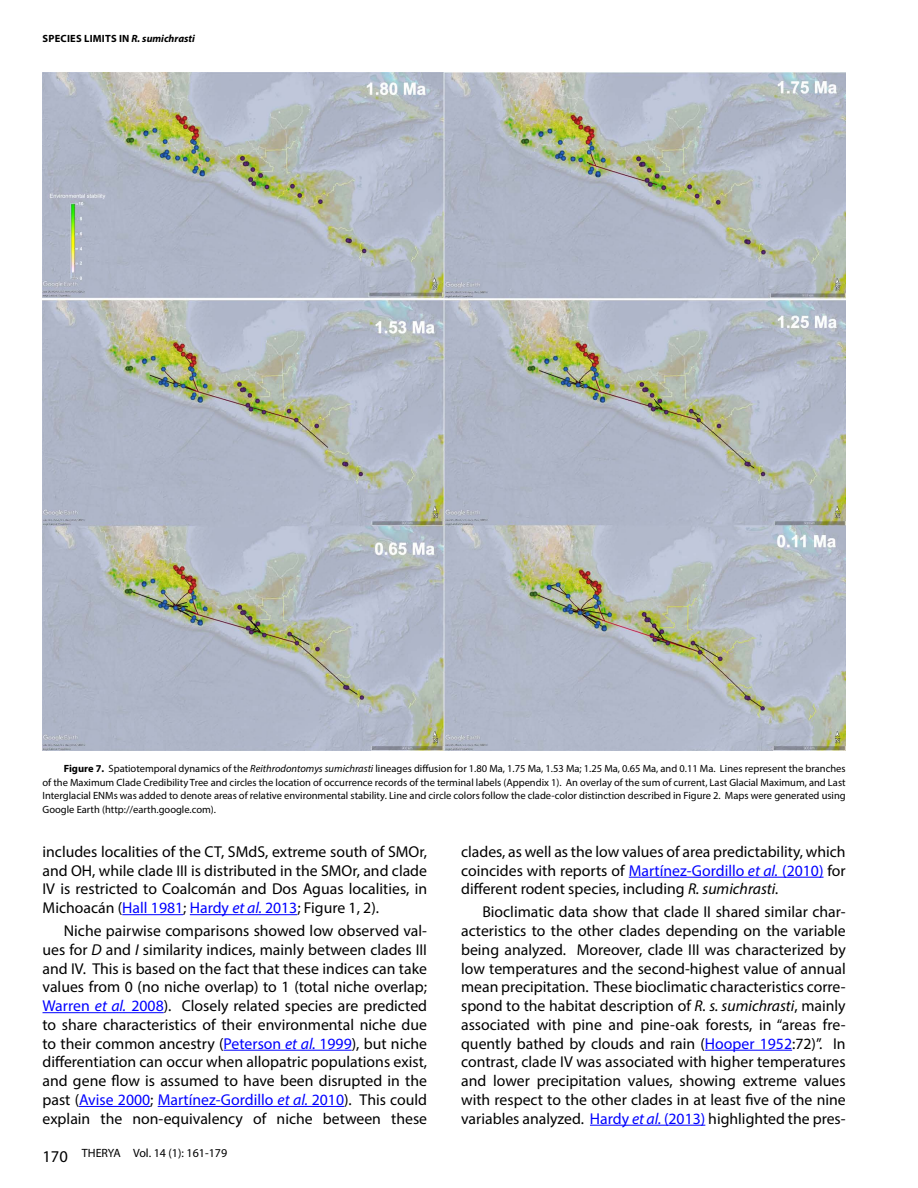
<style>
.page{position:relative;width:918px;height:1188px;background:#fff}
.page>*{position:absolute;margin:0;border:0;box-sizing:border-box;transform-origin:0 0}
.TextoGeneral{font:15.75px/18.8px "Myriad Pro";color:#000;text-align:justify}
.t1{font:12px "Myriad Pro";color:#000}
.Tex_Fig_yTab{font:10.5px/13.5px "Myriad Pro";color:#000;text-align:justify}
.t2{font:700 10.5px "Myriad Pro";letter-spacing:.02em;color:#000}
.s1{font-style:italic}
.s2{font-weight:700}
.s3{color:#00f}
.s4{font-style:italic;color:#00f}
.s5{font-size:16.5px}
</style>
<div class="page">
<hr style="left:122px;top:914px;width:61px;height:1px;background:#00f">
<hr style="left:190px;top:914px;width:107px;height:1px;background:#00f">
<hr style="left:43px;top:1012px;width:121px;height:1px;background:#00f">
<hr style="left:224px;top:1050px;width:128px;height:1px;background:#00f">
<hr style="left:79px;top:1106px;width:71px;height:1px;background:#00f">
<hr style="left:158px;top:1106px;width:186px;height:1px;background:#00f">
<hr style="left:629px;top:877px;width:195px;height:1px;background:#00f">
<hr style="left:705px;top:1050px;width:87px;height:1px;background:#00f">
<hr style="left:590px;top:1125px;width:115px;height:1px;background:#00f">
<img style="left:43px;top:72px;width:803px;height:679px">
<p class="t2" style="left:43px;top:31px;width:154px">SPECIES LIMITS IN <span class="s1">R. sumichrasti</span></p>
<p class="Tex_Fig_yTab" style="left:43px;top:762px;width:805px;text-indent:21px"><span class="s2">Figure 7.</span> Spatiotemporal dynamics of the <span class="s1">Reithrodontomys sumichrasti</span> lineages diffusion for 1.80 Ma, 1.75 Ma, 1.53 Ma; 1.25 Ma, 0.65 Ma, and 0.11 Ma. Lines represent the branches of the Maximum Clade Credibility Tree and circles the location of occurrence records of the terminal labels (Appendix 1). An overlay of the sum of current, Last Glacial Maximum, and Last Interglacial ENMs was added to denote areas of relative environmental stability. Line and circle colors follow the clade-color distinction described in Figure 2. Maps were generated using Google Earth (http://earth.google.com).</p>
<p class="TextoGeneral" style="left:43px;top:842px;width:386px">includes localities of the CT, SMdS, extreme south of SMOr, and OH, while clade III is distributed in the SMOr, and clade IV is restricted to Coalcomán and Dos Aguas localities, in Michoacán (<span class="s3">Hall 1981</span>; <span class="s3">Hardy</span> <span class="s4">et al.</span> <span class="s3">2013</span>; Figure 1, 2).</p>
<p class="TextoGeneral" style="left:43px;top:921px;width:386px;text-indent:21px">Niche pairwise comparisons showed low observed val&shy;ues for <span class="s1">D</span> and <span class="s1">I</span> similarity indices, mainly between clades III and IV. This is based on the fact that these indices can take values from 0 (no niche overlap) to 1 (total niche overlap; <span class="s3">Warren</span> <span class="s4">et al.</span> <span class="s3">2008</span>). Closely related species are predicted to share characteristics of their environmental niche due to their common ancestry (<span class="s3">Peterson</span> <span class="s4">et al.</span> <span class="s3">1999</span>), but niche differentiation can occur when allopatric populations exist, and gene flow is assumed to have been disrupted in the past (<span class="s3">Avise 2000</span>; <span class="s3">Martínez-Gordillo</span> <span class="s4">et al.</span> <span class="s3">2010</span>). This could explain the non-equivalency of niche between these</p>
<p class="t1" style="left:43px;top:1146px;width:186px"><span class="s5">170</span> THERYA Vol. 14 (1): 161-179</p>
<p class="TextoGeneral" style="left:461px;top:842px;width:386px">clades, as well as the low values of area predictability, which coincides with reports of <span class="s3">Martínez-Gordillo</span> <span class="s4">et al.</span> <span class="s3">(2010)</span> for different rodent species, including <span class="s1">R. sumichrasti.</span></p>
<p class="TextoGeneral" style="left:461px;top:902px;width:386px;text-indent:21px">Bioclimatic data show that clade II shared similar char&shy;acteristics to the other clades depending on the variable being analyzed. Moreover, clade III was characterized by low temperatures and the second-highest value of annual mean precipitation. These bioclimatic characteristics corre&shy;spond to the habitat description of <span class="s1">R. s. sumichrasti</span>, mainly associated with pine and pine-oak forests, in “areas fre&shy;quently bathed by clouds and rain (<span class="s3">Hooper 1952</span>:72)”. In contrast, clade IV was associated with higher temperatures and lower precipitation values, showing extreme values with respect to the other clades in at least five of the nine variables analyzed. <span class="s3">Hardy</span> <span class="s4">et al.</span> <span class="s3">(2013)</span> highlighted the pres-</p>
</div>
